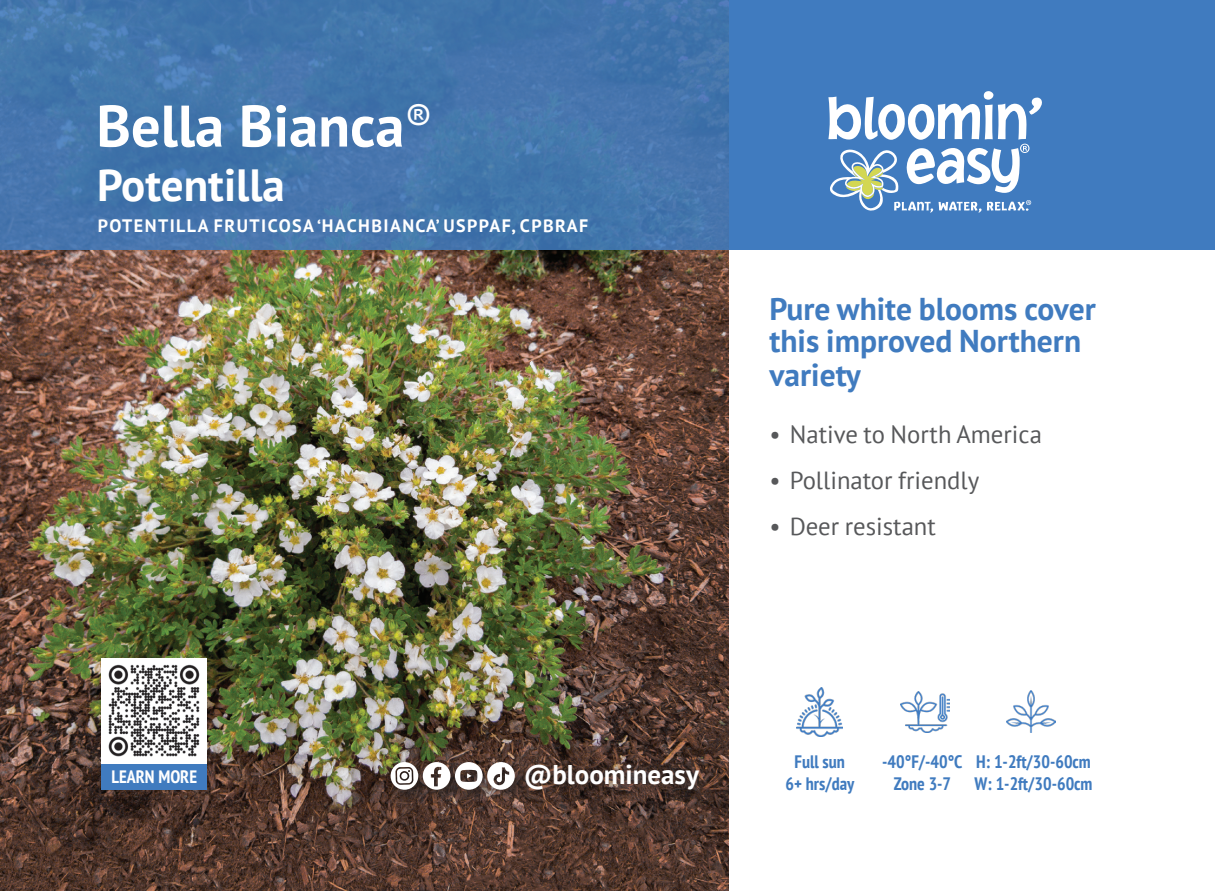
<style>
.page{position:relative;width:1215px;height:891px;background:#fff}
.page>*{position:absolute;margin:0;border:0;box-sizing:border-box;transform-origin:0 0}
.t1{font:700 58.5px "PT Sans";color:#fff}
.t2{font:700 45px "PT Sans";color:#fff}
.One_Liner{font:700 31.5px/32.6px "PT Sans";color:#407bbf}
.t3{font:700 27px "PT Sans";color:#fff}
.t4{font:24.75px "PT Sans";color:#57585a}
.Points_with_Icons{font:700 condensed 18px/21.6px "PT Sans";color:#407bbf;text-align:center}
.Genus{font:700 18px "PT Sans";letter-spacing:.08em;color:#fff}
.t5{font:700 condensed 18px "PT Sans Pro";color:#fff}
</style>
<div class="page">
<img style="left:0;top:249px;width:729px;height:642px">
<div style="left:729px;top:0;width:486px;height:249px;background:#407bbf"></div>
<div style="left:0;top:0;width:729px;height:249px;background:#4375ac"></div>
<svg style="left:828px;top:91px;width:214px;height:122px"></svg>
<div style="left:387px;top:758px;width:48px;height:49px;background:#231f20;opacity:.85"></div>
<div style="left:419px;top:758px;width:48px;height:49px;background:#231f20;opacity:.85"></div>
<div style="left:451px;top:758px;width:49px;height:49px;background:#231f20;opacity:.85"></div>
<div style="left:483px;top:758px;width:49px;height:49px;background:#231f20;opacity:.85"></div>
<svg style="left:390px;top:762px;width:124px;height:28px"></svg>
<div style="left:514px;top:754px;width:196px;height:48px;background:#231f20;opacity:.75"></div>
<div style="left:101px;top:763px;width:106px;height:27px;background:#407bbf"></div>
<div style="left:101px;top:658px;width:106px;height:105px;background:#fff"></div>
<img style="left:796px;top:688px;width:46px;height:48px">
<img style="left:901px;top:691px;width:48px;height:42px">
<img style="left:1007px;top:691px;width:48px;height:42px">
<img style="left:108px;top:664px;width:92px;height:93px">
<p class="t1" style="left:96px;top:87px;width:338px">Bella Bianca<sup>®</sup></p>
<p class="t2" style="left:97px;top:155px;width:189px">Potentilla</p>
<p class="Genus" style="left:98px;top:214px;width:492px">POTENTILLA FRUTICOSA ‘HACHBIANCA’ USPPAF, CPBRAF</p>
<p class="One_Liner" style="left:770px;top:293px;width:328px">Pure white blooms cover this improved Northern variety</p>
<p class="t4" style="left:770px;top:418px;width:274px">• Native to North America</p>
<p class="t4" style="left:770px;top:465px;width:211px">• Pollinator friendly</p>
<p class="t4" style="left:770px;top:511px;width:168px">• Deer resistant</p>
<p class="t5" style="left:112px;top:765px;width:87px">LEARN MORE</p>
<h3 class="t3" style="left:524px;top:757px;width:177px">@bloomineasy</h3>
<p class="Points_with_Icons" style="left:786px;top:751px;width:70px">Full sun<br>6+ hrs/day</p>
<p class="Points_with_Icons" style="left:882px;top:751px;width:82px">-40°F/-40°C<br>Zone 3-7</p>
<p class="Points_with_Icons" style="left:975px;top:751px;width:119px;text-align:left">H: 1-2ft/30-60cm<br>W: 1-2ft/30-60cm</p>
</div>
